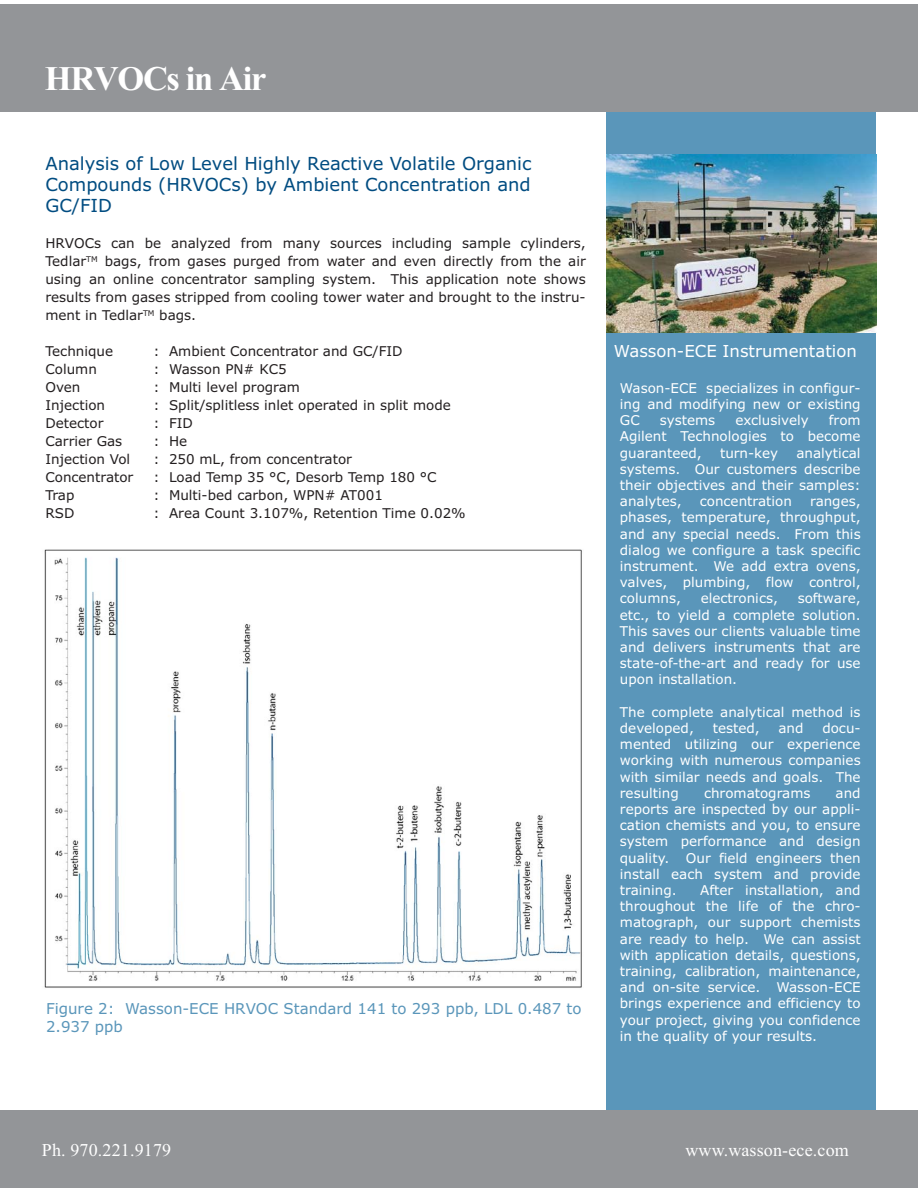
<style>
.page{position:relative;width:918px;height:1188px;background:#fff}
.page>*{position:absolute;margin:0;border:0;box-sizing:border-box;transform-origin:0 0}
.t1{font:700 34.5px "Times New Roman";letter-spacing:-.04em;color:#fff}
.t2{font:18px/21px "Verdana";color:#004c81;text-align:justify}
.t3{font:18px "Times New Roman";letter-spacing:.01em;color:#fff}
.t4{font:16.5px "Verdana";color:#fff}
.t5{font:15px/18px "Verdana";color:#5a96ba}
.t6{font:13.5px/16.2px "Verdana";color:#fff;text-align:justify}
.t7{font:13.5px/18px "Verdana";color:#231f20;text-align:justify}
</style>
<div class="page">
<img style="left:44px;top:549px;width:538px;height:439px">
<div style="left:606px;top:98px;width:270px;height:1029px;background:#5a96ba"></div>
<div style="left:0;top:1111px;width:917px;height:77px;background:#939598"></div>
<div style="left:0;top:4px;width:917px;height:108px;background:#939598"></div>
<img style="left:606px;top:154px;width:270px;height:179px">
<h1 class="t1" style="left:45px;top:67px;width:223px">HRVOCs in Air</h1>
<h2 class="t2" style="left:45px;top:155px;width:488px">Analysis of Low Level Highly Reactive Volatile Organic Compounds (HRVOCs) by Ambient Concentration and GC/FID</h2>
<p class="t7" style="left:45px;top:236px;width:542px">HRVOCs can be analyzed from many sources including sample cylinders, Tedlar<sup>TM</sup> bags, from gases purged from water and even directly from the air using an online concentrator sampling system. This application note shows results from gases stripped from cooling tower water and brought to the instru&shy;ment in Tedlar<sup>TM</sup> bags.</p>
<p class="t7" style="left:45px;top:344px;width:69px">Technique</p>
<p class="t7" style="left:153px;top:344px;width:251px">: Ambient Concentrator and GC/FID</p>
<p class="t7" style="left:45px;top:362px;width:53px">Column</p>
<p class="t7" style="left:153px;top:362px;width:135px">: Wasson PN# KC5</p>
<p class="t7" style="left:45px;top:380px;width:37px">Oven</p>
<p class="t7" style="left:153px;top:380px;width:148px">: Multi level program</p>
<p class="t7" style="left:45px;top:398px;width:61px">Injection</p>
<p class="t7" style="left:153px;top:398px;width:299px">: Split/splitless inlet operated in split mode</p>
<p class="t7" style="left:45px;top:416px;width:60px">Detector</p>
<p class="t7" style="left:153px;top:416px;width:41px">: FID</p>
<p class="t7" style="left:45px;top:434px;width:78px">Carrier Gas</p>
<p class="t7" style="left:153px;top:434px;width:35px">: He</p>
<p class="t7" style="left:45px;top:452px;width:86px">Injection Vol</p>
<p class="t7" style="left:153px;top:452px;width:200px">: 250 mL, from concentrator</p>
<p class="t7" style="left:45px;top:470px;width:90px">Concentrator</p>
<p class="t7" style="left:153px;top:470px;width:285px">: Load Temp 35 °C, Desorb Temp 180 °C</p>
<p class="t7" style="left:45px;top:488px;width:31px">Trap</p>
<p class="t7" style="left:153px;top:488px;width:231px">: Multi-bed carbon, WPN# AT001</p>
<p class="t7" style="left:45px;top:506px;width:31px">RSD</p>
<p class="t7" style="left:153px;top:506px;width:314px">: Area Count 3.107%, Retention Time 0.02%</p>
<p class="t5" style="left:46px;top:1000px;width:537px">Figure 2: Wasson-ECE HRVOC Standard 141 to 293 ppb, LDL 0.487 to<br>2.937 ppb</p>
<p class="t4" style="left:614px;top:344px;width:244px">Wasson-ECE Instrumentation</p>
<p class="t6" style="left:620px;top:381px;width:242px">Wason-ECE specializes in configur&shy;ing and modifying new or existing GC</p>
<p class="t6" style="left:620px;top:413px;width:242px;text-indent:209px">from Agilent Technologies to become guaranteed,</p>
<p class="t6" style="left:660px;top:413px;width:57px">systems</p>
<p class="t6" style="left:735px;top:413px;width:75px">exclusively</p>
<p class="t6" style="left:620px;top:446px;width:242px;text-indent:176px">analytical systems. Our customers describe their objectives and their samples: analytes,</p>
<p class="t6" style="left:720px;top:446px;width:60px">turn-key</p>
<p class="t6" style="left:700px;top:494px;width:94px">concentration</p>
<p class="t6" style="left:620px;top:494px;width:242px;text-indent:190px">ranges, phases, temperature, throughput, and any special needs. From this dialog we configure a task specific instrument. We add extra ovens, valves, plumbing, flow control, columns,</p>
<p class="t6" style="left:620px;top:592px;width:242px;text-indent:178px">software, etc., to yield a complete solution.<br>This saves our clients valuable time and delivers instruments that are state-of-the-art and ready for use upon installation.</p>
<p class="t6" style="left:620px;top:705px;width:242px">The complete analytical method is developed,</p>
<p class="t6" style="left:701px;top:592px;width:79px">electronics,</p>
<p class="t6" style="left:620px;top:721px;width:242px;text-indent:202px">docu&shy;mented utilizing our experience working with numerous companies with similar needs and goals. The resulting</p>
<p class="t6" style="left:713px;top:721px;width:49px">tested,</p>
<p class="t6" style="left:779px;top:721px;width:27px">and</p>
<p class="t6" style="left:620px;top:786px;width:242px;text-indent:216px">and reports are inspected by our appli&shy;cation chemists and you, to ensure system performance and design quality. Our field engineers then install each system and provide training.</p>
<p class="t6" style="left:704px;top:786px;width:108px">chromatograms</p>
<p class="t6" style="left:620px;top:883px;width:242px;text-indent:80px">After installation, and throughout the life of the chro&shy;matograph, our support chemists are ready to help. We can assist with application details, questions, training, calibration, maintenance, and on-site service. Wasson-ECE brings experience and efficiency to your project, giving you confidence in the quality of your results.</p>
<h2 class="t3" style="left:42px;top:1144px;width:131px">Ph. 970.221.9179</h2>
<h2 class="t3" style="left:685px;top:1144px;width:165px">www.wasson-ece.com</h2>
</div>
